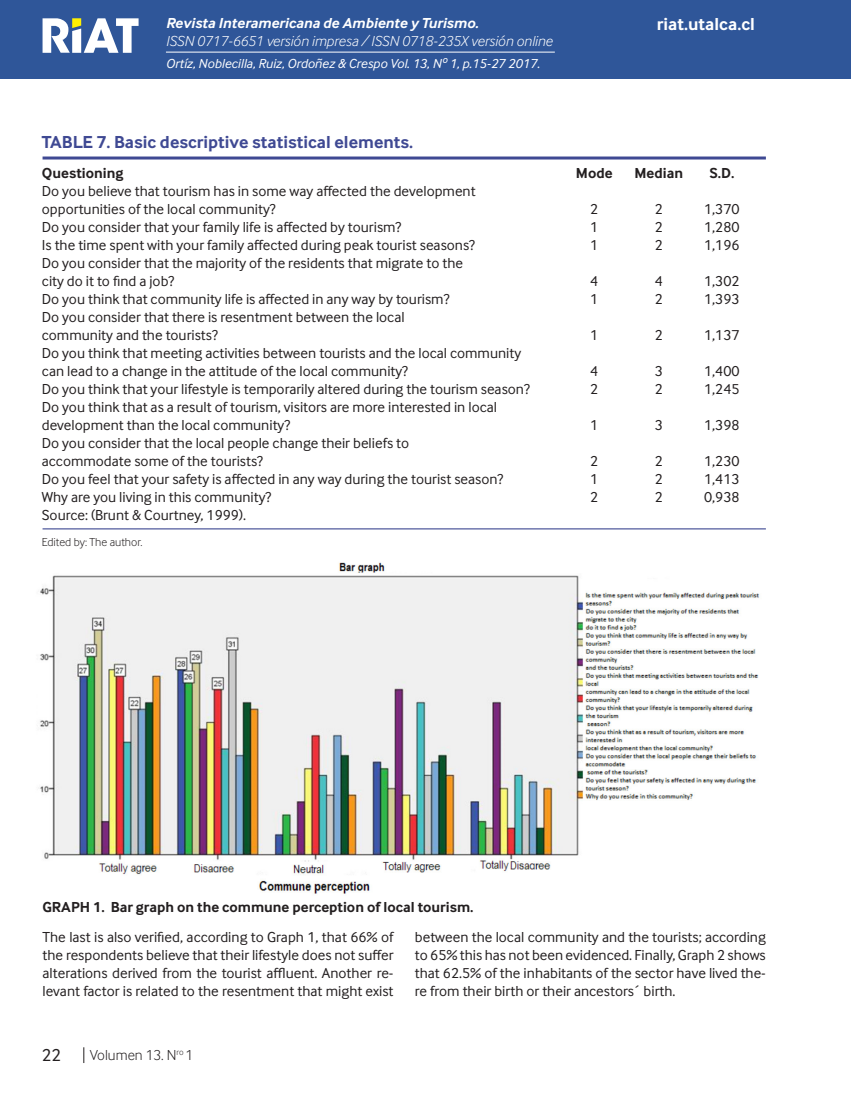
<style>
.page{position:relative;width:851px;height:1106px;background:#fff}
.page>*{position:absolute;margin:0;border:0;box-sizing:border-box;transform-origin:0 0}
.Tabla_titulo{font:700 18px "Inter Face";color:#3f4993}
.t1{font:700 18px "Inter Face";color:#fff}
.t2{font:18px "Inter Face";color:#231f20}
.Cuerpo_de_Texto{font:15px/18px "Inter Face";color:#231f20;text-align:justify}
.Cuerpo_de_Texto-2{font:700 15px "Inter Face";color:#231f20}
.t3{font:italic 300 15px "Inter Face";color:#fff}
.t4{font:italic 700 15px "Inter Face";color:#fff}
.t5{font:300 15px "Inter Face";color:#231f20}
.Cuño_de_pagina{font:italic 13.5px "Inter Face";color:#fff}
.Fuente{font:300 12px "Inter Face";color:#231f20}
</style>
<div class="page">
<div style="left:0;top:0;width:850px;height:79px;background:#2f5699"></div>
<hr style="left:850px;top:0;width:1px;height:79px;background:#2f5699">
<hr style="left:166px;top:52px;width:388px;height:1px;background:#fff">
<svg style="left:43px;top:18px;width:95px;height:35px"></svg>
<svg style="left:83px;top:1047px;width:1px;height:16px"></svg>
<hr style="left:43px;top:528px;width:722px;height:1px;background:#3f4993">
<hr style="left:43px;top:156px;width:722px;height:3px;background:#3f4993">
<img style="left:40px;top:562px;width:720px;height:332px">
<p class="t4" style="left:166px;top:15px;width:314px">Revista Interamericana de Ambiente y Turismo.</p>
<p class="t3" style="left:166px;top:33px;width:388px">ISSN 0717-6651 versión impresa / ISSN 0718-235X versión online</p>
<p class="Cuño_de_pagina" style="left:166px;top:56px;width:375px">Ortíz, Noblecilla, Ruiz, Ordoñez &amp; Crespo Vol. 13, Nº 1, p.15-27 2017.</p>
<p class="t1" style="left:656px;top:14px;width:99px">riat.utalca.cl</p>
<p class="Tabla_titulo" style="left:42px;top:132px;width:373px">TABLE 7. Basic descriptive statistical elements.</p>
<p class="Cuerpo_de_Texto-2" style="left:42px;top:164px;width:83px">Questioning</p>
<p class="Cuerpo_de_Texto-2" style="left:576px;top:164px;width:38px">Mode</p>
<p class="Cuerpo_de_Texto-2" style="left:634px;top:164px;width:50px">Median</p>
<p class="Cuerpo_de_Texto-2" style="left:709px;top:164px;width:26px">S.D.</p>
<p class="Cuerpo_de_Texto" style="left:42px;top:182px;width:435px">Do you believe that tourism has in some way affected the development</p>
<p class="Cuerpo_de_Texto" style="left:42px;top:200px;width:235px">opportunities of the local community?</p>
<p class="Cuerpo_de_Texto" style="left:590px;top:200px;width:10px">2</p>
<p class="Cuerpo_de_Texto" style="left:654px;top:200px;width:10px">2</p>
<p class="Cuerpo_de_Texto" style="left:704px;top:200px;width:37px">1,370</p>
<p class="Cuerpo_de_Texto" style="left:42px;top:218px;width:361px">Do you consider that your family life is affected by tourism?</p>
<p class="Cuerpo_de_Texto" style="left:590px;top:218px;width:10px">1</p>
<p class="Cuerpo_de_Texto" style="left:654px;top:218px;width:10px">2</p>
<p class="Cuerpo_de_Texto" style="left:704px;top:218px;width:37px">1,280</p>
<p class="Cuerpo_de_Texto" style="left:42px;top:236px;width:434px">Is the time spent with your family affected during peak tourist seasons?</p>
<p class="Cuerpo_de_Texto" style="left:590px;top:236px;width:10px">1</p>
<p class="Cuerpo_de_Texto" style="left:654px;top:236px;width:10px">2</p>
<p class="Cuerpo_de_Texto" style="left:704px;top:236px;width:37px">1,196</p>
<p class="Cuerpo_de_Texto" style="left:42px;top:254px;width:422px">Do you consider that the majority of the residents that migrate to the</p>
<p class="Cuerpo_de_Texto" style="left:42px;top:272px;width:134px">city do it to find a job?</p>
<p class="Cuerpo_de_Texto" style="left:590px;top:272px;width:10px">4</p>
<p class="Cuerpo_de_Texto" style="left:654px;top:272px;width:10px">4</p>
<p class="Cuerpo_de_Texto" style="left:704px;top:272px;width:37px">1,302</p>
<p class="Cuerpo_de_Texto" style="left:42px;top:290px;width:409px">Do you think that community life is affected in any way by tourism?</p>
<p class="Cuerpo_de_Texto" style="left:590px;top:290px;width:10px">1</p>
<p class="Cuerpo_de_Texto" style="left:654px;top:290px;width:10px">2</p>
<p class="Cuerpo_de_Texto" style="left:704px;top:290px;width:37px">1,393</p>
<p class="Cuerpo_de_Texto" style="left:42px;top:308px;width:364px">Do you consider that there is resentment between the local</p>
<p class="Cuerpo_de_Texto" style="left:42px;top:326px;width:177px">community and the tourists?</p>
<p class="Cuerpo_de_Texto" style="left:590px;top:326px;width:10px">1</p>
<p class="Cuerpo_de_Texto" style="left:654px;top:326px;width:10px">2</p>
<p class="Cuerpo_de_Texto" style="left:704px;top:326px;width:37px">1,137</p>
<p class="Cuerpo_de_Texto" style="left:42px;top:344px;width:480px">Do you think that meeting activities between tourists and the local community</p>
<p class="Cuerpo_de_Texto" style="left:42px;top:362px;width:367px">can lead to a change in the attitude of the local community?</p>
<p class="Cuerpo_de_Texto" style="left:590px;top:362px;width:10px">4</p>
<p class="Cuerpo_de_Texto" style="left:654px;top:362px;width:10px">3</p>
<p class="Cuerpo_de_Texto" style="left:704px;top:362px;width:37px">1,400</p>
<p class="Cuerpo_de_Texto" style="left:42px;top:380px;width:489px">Do you think that your lifestyle is temporarily altered during the tourism season?</p>
<p class="Cuerpo_de_Texto" style="left:590px;top:380px;width:10px">2</p>
<p class="Cuerpo_de_Texto" style="left:654px;top:380px;width:10px">2</p>
<p class="Cuerpo_de_Texto" style="left:704px;top:380px;width:37px">1,245</p>
<p class="Cuerpo_de_Texto" style="left:42px;top:398px;width:456px">Do you think that as a result of tourism, visitors are more interested in local</p>
<p class="Cuerpo_de_Texto" style="left:42px;top:416px;width:250px">development than the local community?</p>
<p class="Cuerpo_de_Texto" style="left:590px;top:416px;width:10px">1</p>
<p class="Cuerpo_de_Texto" style="left:654px;top:416px;width:10px">3</p>
<p class="Cuerpo_de_Texto" style="left:704px;top:416px;width:37px">1,398</p>
<p class="Cuerpo_de_Texto" style="left:42px;top:434px;width:369px">Do you consider that the local people change their beliefs to</p>
<p class="Cuerpo_de_Texto" style="left:42px;top:452px;width:223px">accommodate some of the tourists?</p>
<p class="Cuerpo_de_Texto" style="left:590px;top:452px;width:10px">2</p>
<p class="Cuerpo_de_Texto" style="left:654px;top:452px;width:10px">2</p>
<p class="Cuerpo_de_Texto" style="left:704px;top:452px;width:37px">1,230</p>
<p class="Cuerpo_de_Texto" style="left:42px;top:470px;width:463px">Do you feel that your safety is affected in any way during the tourist season?</p>
<p class="Cuerpo_de_Texto" style="left:590px;top:470px;width:10px">1</p>
<p class="Cuerpo_de_Texto" style="left:654px;top:470px;width:10px">2</p>
<p class="Cuerpo_de_Texto" style="left:704px;top:470px;width:37px">1,413</p>
<p class="Cuerpo_de_Texto" style="left:42px;top:488px;width:231px">Why are you living in this community?</p>
<p class="Cuerpo_de_Texto" style="left:590px;top:488px;width:10px">2</p>
<p class="Cuerpo_de_Texto" style="left:654px;top:488px;width:10px">2</p>
<p class="Cuerpo_de_Texto" style="left:704px;top:488px;width:37px">0,938</p>
<p class="Cuerpo_de_Texto" style="left:42px;top:506px;width:205px">Source: (Brunt &amp; Courtney, 1999).</p>
<p class="Fuente" style="left:42px;top:535px;width:102px">Edited by: The author.</p>
<p class="Cuerpo_de_Texto-2" style="left:43px;top:898px;width:432px">GRAPH 1. Bar graph on the commune perception of local tourism.</p>
<p class="Cuerpo_de_Texto" style="left:43px;top:927px;width:352px">The last is also verified, according to Graph 1, that 66% of the respondents believe that their lifestyle does not suffer alterations derived from the tourist affluent. Another re&shy;levant factor is related to the resentment that might exist</p>
<p class="Cuerpo_de_Texto" style="left:415px;top:927px;width:352px">between the local community and the tourists; according to 65% this has not been evidenced. Finally, Graph 2 shows that 62.5% of the inhabitants of the sector have lived the&shy;re from their birth or their ancestors´ birth.</p>
<p class="t2" style="left:42px;top:1045px;width:21px">22</p>
<p class="t5" style="left:90px;top:1046px;width:105px">Volumen 13. N<sup>ro</sup> 1</p>
</div>
